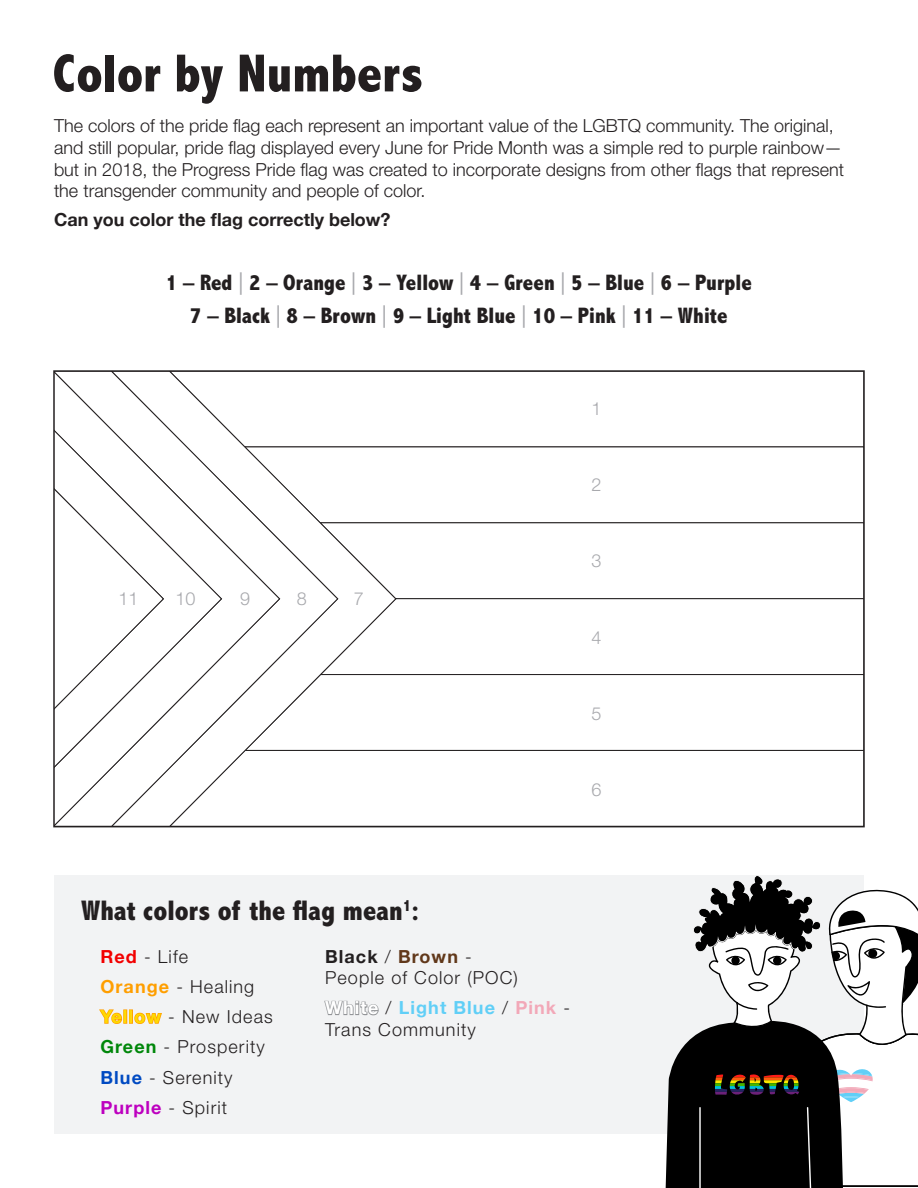
<style>
.page{position:relative;width:918px;height:1188px;background:#fff}
.page>*{position:absolute;margin:0;border:0;box-sizing:border-box;transform-origin:0 0}
.t1{font:800 condensed 54px "Abadi MT Pro";color:#231f20}
.t2{font:800 condensed 28.5px "Abadi MT Pro";color:#231f20}
.t3{font:800 condensed 22.5px "Abadi MT Pro";color:#231f20}
.t4{font:300 18px/21.6px "Helvetica Neue LT Std";color:#231f20}
.t5{font:300 18px/21.6px "Helvetica Neue LT Std";letter-spacing:.06em;color:#231f20}
.t6{font:700 18px "Helvetica Neue";color:#231f20}
.t7{font:300 18px "Helvetica Neue LT Std";color:#a8a9ad}
.s1{font-family:"Helvetica Neue LT Std";font-weight:400;font-stretch:normal;color:#a8a9ad}
.s2{font-family:"Helvetica Neue";font-weight:700;color:#f20000}
.s3{font-family:"Helvetica Neue";font-weight:700;color:#ff9e00}
.s4{font-family:"Helvetica Neue";font-weight:700;color:#00870a}
.s5{font-family:"Helvetica Neue";font-weight:700;color:#004ac2}
.s6{font-family:"Helvetica Neue";font-weight:700;color:#bd00bf}
.s7{font-family:"Helvetica Neue";font-weight:700}
.s8{font-family:"Helvetica Neue";font-weight:700;color:#61381a}
.s9{font-family:"Helvetica Neue";font-weight:700;color:#939598}
.s10{font-family:"Helvetica Neue";font-weight:700;color:#61cff7}
.s11{font-family:"Helvetica Neue";font-weight:700;color:#f2a8b8}
</style>
<div class="page">
<svg style="left:397px;top:446px;width:465px;height:2px"></svg>
<svg style="left:397px;top:522px;width:465px;height:78px"></svg>
<svg style="left:397px;top:674px;width:465px;height:76px"></svg>
<svg style="left:397px;top:750px;width:465px;height:1px"></svg>
<svg style="left:339px;top:446px;width:58px;height:305px"></svg>
<svg style="left:281px;top:446px;width:58px;height:305px"></svg>
<svg style="left:56px;top:373px;width:225px;height:451px"></svg>
<svg style="left:56px;top:427px;width:167px;height:343px"></svg>
<svg style="left:56px;top:487px;width:109px;height:225px"></svg>
<div style="left:53px;top:370px;width:812px;height:457px;border:2px solid #231f20"></div>
<div style="left:54px;top:875px;width:810px;height:259px;background:#f2f3f4"></div>
<svg style="left:665px;top:875px;width:253px;height:313px"></svg>
<p class="t1" style="left:53px;top:44px;width:371px">Color by Numbers</p>
<p class="t4" style="left:54px;top:115px;width:792px">The colors of the pride flag each represent an important value of the LGBTQ community. The original, and still popular, pride flag displayed every June for Pride Month was a simple red to purple rainbow— but in 2018, the Progress Pride flag was created to incorporate designs from other flags that represent the transgender community and people of color.</p>
<p class="t6" style="left:54px;top:205px;width:338px">Can you color the flag correctly below?</p>
<p class="t3" style="left:166px;top:270px;width:588px">1 – Red <span class="s1">|</span> 2 – Orange <span class="s1">|</span> 3 – Yellow <span class="s1">|</span> 4 – Green <span class="s1">|</span> 5 – Blue <span class="s1">|</span> 6 – Purple</p>
<p class="t3" style="left:190px;top:303px;width:539px">7 – Black <span class="s1">|</span> 8 – Brown <span class="s1">|</span> 9 – Light Blue <span class="s1">|</span> 10 – Pink <span class="s1">|</span> 11 – White</p>
<p class="t7" style="left:592px;top:397px;width:12px">1</p>
<p class="t7" style="left:592px;top:474px;width:12px">2</p>
<p class="t7" style="left:119px;top:588px;width:22px">11</p>
<p class="t7" style="left:175px;top:588px;width:22px">10</p>
<p class="t7" style="left:240px;top:588px;width:12px">9</p>
<p class="t7" style="left:297px;top:588px;width:12px">8</p>
<p class="t7" style="left:354px;top:588px;width:12px">7</p>
<p class="t7" style="left:592px;top:550px;width:12px">3</p>
<p class="t7" style="left:592px;top:626px;width:12px">4</p>
<p class="t7" style="left:592px;top:703px;width:12px">5</p>
<p class="t7" style="left:592px;top:779px;width:12px">6</p>
<p class="t2" style="left:81px;top:895px;width:340px">What colors of the flag mean<sup>1</sup>:</p>
<p class="t4" style="left:100px;top:945px;width:89px"><span class="s2">Red</span> - Life</p>
<p class="t5" style="left:100px;top:975px;width:155px"><span class="s3">Orange</span> - Healing</p>
<p class="t5" style="left:100px;top:1005px;width:174px"><span class="s3">Yellow</span> - New Ideas</p>
<p class="t5" style="left:100px;top:1036px;width:166px"><span class="s4">Green</span> - Prosperity</p>
<p class="t5" style="left:100px;top:1066px;width:134px"><span class="s5">Blue</span> - Serenity</p>
<p class="t4" style="left:100px;top:1096px;width:128px"><span class="s6">Purple</span> - Spirit</p>
<p class="t5" style="left:325px;top:945px;width:194px"><span class="s7">Black</span> / <span class="s8">Brown</span> -<br>People of Color (POC)</p>
<p class="t5" style="left:325px;top:997px;width:247px"><span class="s9">White</span> / <span class="s10">Light Blue</span> / <span class="s11">Pink</span> -<br>Trans Community</p>
</div>
